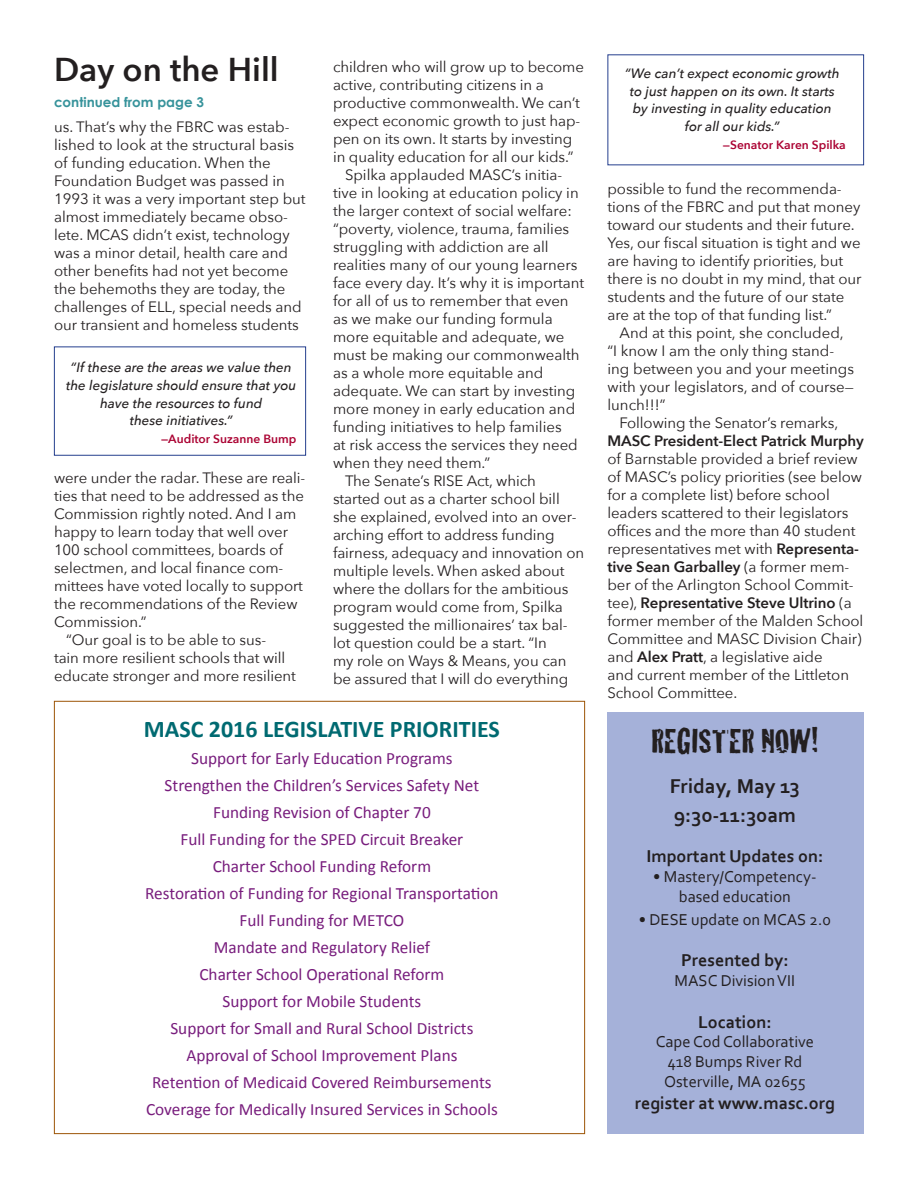
<style>
.page{position:relative;width:918px;height:1188px;background:#fff}
.page>*{position:absolute;margin:0;border:0;box-sizing:border-box;transform-origin:0 0}
.t1{font:36px "Cracked";color:#231f20}
.t2{font:600 33px "Avenir Next";color:#231f20}
.t3{font:700 24px "Calibri";color:#006a71}
.t4{font:700 21px "Corbel";color:#231f20}
.t5{font:700 18px "Corbel";color:#231f20}
.t6{font:17.25px "Calibri";color:#781d7d}
.t7{font:16.5px "Corbel";color:#231f20}
.t8{font:15px/18px "Avenir Next";letter-spacing:-.005em;color:#231f20}
.t9{font:italic 500 13.5px/17.7px "Avenir Next";color:#231f20;text-align:center}
.t10{font:700 13.5px "Century Gothic";color:#37939b}
.t11{font:600 12px "Avenir Next";color:#ab0333}
.s1{font-weight:600}
</style>
<div class="page">
<div style="left:54px;top:346px;width:252px;height:110px;border:1px solid #253f8e"></div>
<div style="left:608px;top:713px;width:256px;height:421px;background:#a5b1d9"></div>
<p class="t2" style="left:54px;top:49px;width:226px">Day on the Hill</p>
<p class="t10" style="left:54px;top:94px;width:152px">continued from page 3</p>
<p class="t8" style="left:54px;top:117px;width:253px">us. That’s why the FBRC was estab&shy;lished to look at the structural basis of funding education. When the Foundation Budget was passed in 1993 it was a very important step but almost immediately became obso&shy;lete. MCAS didn’t exist, technology was a minor detail, health care and other benefits had not yet become the behemoths they are today, the challenges of ELL, special needs and our transient and homeless students</p>
<p class="t9" style="left:66px;top:359px;width:232px">“If these are the areas we value then the legislature should ensure that you have the resources to fund</p>
<p class="t9" style="left:130px;top:412px;width:104px">these initiatives.”</p>
<p class="t11" style="left:161px;top:431px;width:137px">—Auditor Suzanne Bump</p>
<p class="t8" style="left:54px;top:468px;width:253px">were under the radar. These are reali&shy;ties that need to be addressed as the<br>Commission rightly noted. And I am happy to learn today that well over<br>100 school committees, boards of selectmen, and local finance com&shy;mittees have voted locally to support the recommendations of the Review<br>Commission.”</p>
<p class="t8" style="left:54px;top:630px;width:243px;text-indent:12px">“Our goal is to be able to sus-<br>tain more resilient schools that will educate stronger and more resilient</p>
<p class="t8" style="left:333px;top:58px;width:253px">children who will grow up to become active, contributing citizens in a productive commonwealth. We can’t expect economic growth to just hap&shy;pen on its own. It starts by investing in quality education for all our kids.”</p>
<p class="t8" style="left:333px;top:166px;width:253px;text-indent:12px">Spilka applauded MASC’s initia&shy;tive in looking at education policy in the larger context of social welfare: “poverty, violence, trauma, families struggling with addiction are all realities many of our young learners face every day. It’s why it is important for all of us to remember that even as we make our funding formula more equitable and adequate, we must be making our commonwealth as a whole more equitable and adequate. We can start by investing more money in early education and funding initiatives to help families<br>at risk access the services they need when they need them.”</p>
<p class="t8" style="left:333px;top:472px;width:253px;text-indent:12px">The Senate’s RISE Act, which started out as a charter school bill she explained, evolved into an over&shy;arching effort to address funding fairness, adequacy and innovation on multiple levels. When asked about where the dollars for the ambitious program would come from, Spilka suggested the millionaires’ tax bal&shy;lot question could be a start. “In<br>my role on Ways &amp; Means, you can be assured that I will do everything</p>
<p class="t3" style="left:144px;top:713px;width:357px">MASC 2016 LEGISLATIVE PRIORITIES</p>
<p class="t6" style="left:191px;top:747px;width:263px">Support for Early Education Programs</p>
<p class="t6" style="left:165px;top:774px;width:316px">Strengthen the Children’s Services Safety Net</p>
<p class="t6" style="left:213px;top:801px;width:219px">Funding Revision of Chapter 70</p>
<p class="t6" style="left:181px;top:828px;width:284px">Full Funding for the SPED Circuit Breaker</p>
<p class="t6" style="left:213px;top:855px;width:220px">Charter School Funding Reform</p>
<p class="t6" style="left:145px;top:882px;width:355px">Restoration of Funding for Regional Transportation</p>
<p class="t6" style="left:240px;top:909px;width:166px">Full Funding for METCO</p>
<p class="t6" style="left:214px;top:936px;width:218px">Mandate and Regulatory Relief</p>
<p class="t6" style="left:199px;top:963px;width:246px">Charter School Operational Reform</p>
<p class="t6" style="left:222px;top:990px;width:200px">Support for Mobile Students</p>
<p class="t6" style="left:170px;top:1017px;width:305px">Support for Small and Rural School Districts</p>
<p class="t6" style="left:186px;top:1044px;width:273px">Approval of School Improvement Plans</p>
<p class="t6" style="left:152px;top:1071px;width:341px">Retention of Medicaid Covered Reimbursements</p>
<p class="t6" style="left:146px;top:1098px;width:353px">Coverage for Medically Insured Services in Schools</p>
<p class="t9" style="left:625px;top:64px;width:216px">“We can’t expect economic growth to just happen on its own. It starts</p>
<p class="t9" style="left:633px;top:100px;width:201px">by investing in quality education</p>
<p class="t9" style="left:685px;top:117px;width:96px">for all our kids.”</p>
<p class="t11" style="left:723px;top:137px;width:124px">—Senator Karen Spilka</p>
<p class="t8" style="left:608px;top:180px;width:256px">possible to fund the recommenda&shy;tions of the FBRC and put that money toward our students and their future.<br>Yes, our fiscal situation is tight and we are having to identify priorities, but there is no doubt in my mind, that our students and the future of our state are at the top of that funding list.”</p>
<p class="t8" style="left:608px;top:324px;width:248px;text-indent:12px">And at this point, she concluded, “I know I am the only thing stand&shy;ing between you and your meetings with your legislators, and of course— lunch!!!”</p>
<p class="t8" style="left:608px;top:414px;width:258px;text-indent:12px">Following the Senator’s remarks, <span class="s1">MASC President-Elect Patrick Murphy </span>of Barnstable provided a brief review of MASC’s policy priorities (see below for a complete list) before school leaders scattered to their legislators offices and the more than 40 student representatives met with <span class="s1">Representa&shy;tive Sean Garballey</span> (a former mem&shy;ber of the Arlington School Commit&shy;tee), <span class="s1">Representative Steve Ultrino</span> (a former member of the Malden School Committee and MASC Division Chair) and <span class="s1">Alex Pratt</span>, a legislative aide<br>and current member of the Littleton School Committee.</p>
<p class="t1" style="left:652px;top:712px;width:168px">REGISTER NOW!</p>
<p class="t4" style="left:670px;top:773px;width:132px">Friday, May 13</p>
<p class="t4" style="left:674px;top:802px;width:124px">9:30-11:30am</p>
<p class="t5" style="left:646px;top:845px;width:178px">Important Updates on:</p>
<p class="t7" style="left:653px;top:866px;width:165px">• Mastery/Competency-</p>
<p class="t7" style="left:679px;top:886px;width:113px">based education</p>
<p class="t7" style="left:639px;top:909px;width:193px">• DESE update on MCAS 2.0</p>
<p class="t5" style="left:681px;top:949px;width:109px">Presented by:</p>
<p class="t7" style="left:675px;top:970px;width:122px">MASC Division VII</p>
<p class="t5" style="left:698px;top:1010px;width:75px">Location:</p>
<p class="t7" style="left:656px;top:1032px;width:160px">Cape Cod Collaborative</p>
<p class="t7" style="left:667px;top:1051px;width:136px">418 Bumps River Rd</p>
<p class="t7" style="left:664px;top:1071px;width:143px">Osterville, MA 02655</p>
<p class="t5" style="left:635px;top:1091px;width:202px">register at www.masc.org</p>
</div>
